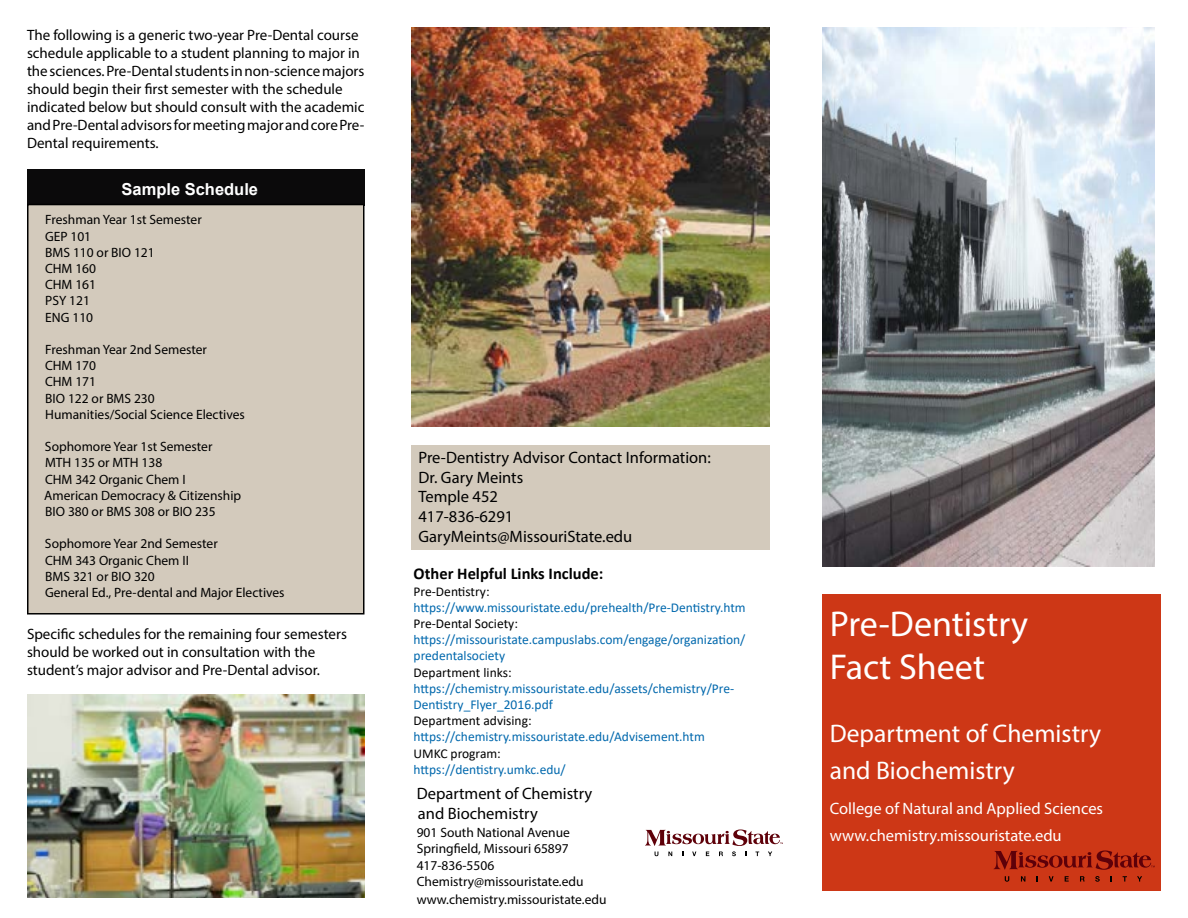
<style>
.page{position:relative;width:1188px;height:918px;background:#fff}
.page>*{position:absolute;margin:0;border:0;box-sizing:border-box;transform-origin:0 0}
.t1{font:36px/43.2px "Myriad Pro";color:#fff}
.t2{font:25.5px/36px "Myriad Pro";color:#fff}
.t3{font:16.5px/19.8px "Myriad Pro";color:#000}
.t4{font:16.5px/27px "Myriad Pro";color:#fff}
.t5{font:700 16.5px "Calibri";color:#000}
.t6{font:700 16.5px "Arial";color:#fff}
.t7{font:15px/18px "Myriad Pro";color:#000}
.t8{font:13.5px/16.2px "Myriad Pro";color:#000}
.t9{font:13.5px/16.2px "Calibri";color:#0168ad}
.t10{font:13.5px "Calibri";color:#000}
</style>
<div class="page">
<img style="left:822px;top:27px;width:332px;height:540px">
<div style="left:822px;top:594px;width:339px;height:297px;background:#cd3716"></div>
<svg style="left:1005px;top:876px;width:4px;height:6px"></svg>
<svg style="left:1021px;top:876px;width:4px;height:6px"></svg>
<svg style="left:1049px;top:876px;width:5px;height:6px"></svg>
<svg style="left:1065px;top:876px;width:4px;height:6px"></svg>
<svg style="left:1080px;top:876px;width:5px;height:6px"></svg>
<svg style="left:1095px;top:876px;width:5px;height:6px"></svg>
<svg style="left:1123px;top:876px;width:4px;height:6px"></svg>
<svg style="left:1137px;top:876px;width:5px;height:6px"></svg>
<svg style="left:994px;top:850px;width:161px;height:20px"></svg>
<img style="left:411px;top:27px;width:359px;height:400px">
<div style="left:411px;top:446px;width:359px;height:104px;background:#d3cabc"></div>
<div style="left:27px;top:170px;width:337px;height:36px;background:#0b0a0b"></div>
<div style="left:28px;top:205px;width:336px;height:409px;background:#d3cabc"></div>
<div style="left:27px;top:204px;width:337px;height:411px;border:2px solid #000"></div>
<svg style="left:645px;top:829px;width:138px;height:27px"></svg>
<img style="left:27px;top:694px;width:337px;height:203px">
<p class="t7" style="left:27px;top:26px;width:339px">The following is a generic two-year Pre-Dental course schedule applicable to a student planning to major in the sciences. Pre-Dental students in non-science majors should begin their first semester with the schedule indicated below but should consult with the academic and Pre-Dental advisors for meeting major and core Pre-Dental requirements.</p>
<p class="t6" style="left:122px;top:177px;width:138px">Sample Schedule</p>
<p class="t8" style="left:45px;top:211px;width:158px">Freshman Year 1st Semester<br>GEP 101<br>BMS 110 or BIO 121<br>CHM 160<br>CHM 161<br>PSY 121<br>ENG 110</p>
<p class="t8" style="left:45px;top:341px;width:201px">Freshman Year 2nd Semester<br>CHM 170<br>CHM 171<br>BIO 122 or BMS 230<br>Humanities/Social Science Electives</p>
<p class="t8" style="left:44px;top:438px;width:198px">Sophomore Year 1st Semester<br>MTH 135 or MTH 138<br>CHM 342 Organic Chem I<br>American Democracy &amp; Citizenship<br>BIO 380 or BMS 308 or BIO 235</p>
<p class="t8" style="left:45px;top:535px;width:241px">Sophomore Year 2nd Semester<br>CHM 343 Organic Chem II<br>BMS 321 or BIO 320<br>General Ed., Pre-dental and Major Electives</p>
<p class="t7" style="left:27px;top:624px;width:321px">Specific schedules for the remaining four semesters should be worked out in consultation with the student’s major advisor and Pre-Dental advisor.</p>
<p class="t3" style="left:418px;top:447px;width:294px">Pre-Dentistry Advisor Contact Information:<br>Dr. Gary Meints<br>Temple 452<br>417-836-6291<br>GaryMeints@MissouriState.edu</p>
<p class="t5" style="left:414px;top:562px;width:191px">Other Helpful Links Include:</p>
<p class="t10" style="left:414px;top:582px;width:78px">Pre-Dentistry:</p>
<p class="t9" style="left:414px;top:599px;width:334px">https://www.missouristate.edu/prehealth/Pre-Dentistry.htm</p>
<p class="t10" style="left:414px;top:614px;width:106px">Pre-Dental Society:</p>
<p class="t9" style="left:414px;top:631px;width:333px">https://missouristate.campuslabs.com/engage/organization/ predentalsociety</p>
<p class="t10" style="left:414px;top:663px;width:100px">Department links:</p>
<p class="t9" style="left:414px;top:680px;width:322px">https://chemistry.missouristate.edu/assets/chemistry/Pre-<br>Dentistry_Flyer_2016.pdf</p>
<p class="t10" style="left:414px;top:711px;width:120px">Department advising:</p>
<p class="t9" style="left:414px;top:728px;width:293px">https://chemistry.missouristate.edu/Advisement.htm</p>
<p class="t10" style="left:414px;top:744px;width:89px">UMKC program:</p>
<p class="t9" style="left:414px;top:761px;width:154px">https://dentistry.umkc.edu/</p>
<p class="t3" style="left:417px;top:784px;width:177px">Department of Chemistry and Biochemistry</p>
<p class="t8" style="left:417px;top:824px;width:168px">901 South National Avenue<br>Springfield, Missouri 65897<br>417-836-5506<br>Chemistry@missouristate.edu</p>
<p class="t8" style="left:417px;top:891px;width:191px">www.chemistry.missouristate.edu</p>
<h1 class="t1" style="left:830px;top:602px;width:200px">Pre-Dentistry<br>Fact Sheet</h1>
<h2 class="t2" style="left:830px;top:716px;width:273px">Department of Chemistry and Biochemistry</h2>
<p class="t4" style="left:830px;top:795px;width:275px">College of Natural and Applied Sciences www.chemistry.missouristate.edu</p>
</div>
